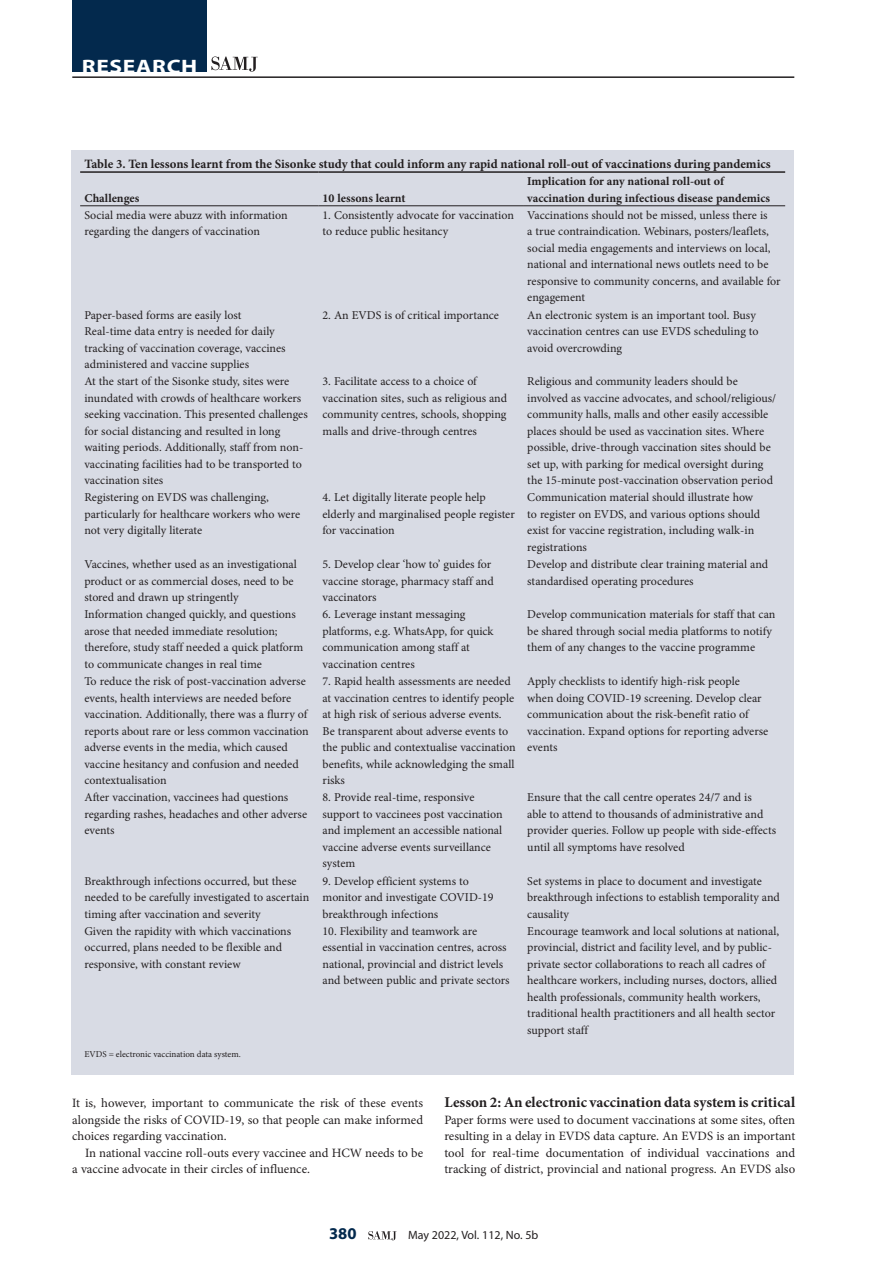
<style>
.page{position:relative;width:893px;height:1263px;background:#fff}
.page>*{position:absolute;margin:0;border:0;box-sizing:border-box;transform-origin:0 0}
.t1{font:700 19.5px "Myriad Pro";letter-spacing:.03em;color:#fff;scale:1.2 1}
.t2{font:700 16.5px "Myriad Pro";color:#03294d}
.C_HEAD{font:700 15px "Minion Pro";color:#231f20}
.BODY_TEXT_1ST_PARAGR{font:12.75px/16.5px "Minion Pro";color:#231f20;text-align:justify}
.TABLE_HEAD{font:700 12.75px "Minion Pro";color:#231f20}
.BODY_TEXT_INDENT{font:12.75px/16.5px "Minion Pro";color:#231f20}
.TABLE_COPY{font:12px/16.5px "Minion Pro";color:#231f20}
.TABLE_FIELD_NAME{font:700 12px/16.5px "Minion Pro";color:#231f20}
.t3{font:12px "Myriad Pro";color:#231f20}
.TABLE_FOOTNOTE{font:9px "Minion Pro";color:#231f20}
</style>
<div class="page">
<svg style="left:368px;top:1231px;width:29px;height:9px"></svg>
<hr style="left:72px;top:76px;width:722px;height:2px;background:#231f20">
<div style="left:72px;top:0;width:135px;height:72px;background:#03294d"></div>
<svg style="left:211px;top:57px;width:47px;height:15px"></svg>
<div style="left:72px;top:150px;width:722px;height:924px;background:#d8dbe4"></div>
<hr style="left:80px;top:205px;width:238px;height:1px;background:#231f20">
<hr style="left:318px;top:205px;width:205px;height:1px;background:#231f20">
<hr style="left:523px;top:205px;width:262px;height:1px;background:#231f20">
<hr style="left:80px;top:171px;width:238px;height:2px;background:#231f20">
<hr style="left:318px;top:171px;width:205px;height:2px;background:#231f20">
<hr style="left:523px;top:171px;width:262px;height:2px;background:#231f20">
<h1 class="t1" style="left:82px;top:54px;width:98px">RESEARCH</h1>
<p class="TABLE_HEAD" style="left:84px;top:155px;width:688px">Table 3. Ten lessons learnt from the Sisonke study that could inform any rapid national roll-out of vaccinations during pandemics</p>
<p class="TABLE_FIELD_NAME" style="left:84px;top:189px;width:57px">Challenges</p>
<p class="TABLE_FIELD_NAME" style="left:323px;top:189px;width:85px">10 lessons learnt</p>
<p class="TABLE_FIELD_NAME" style="left:527px;top:173px;width:244px">Implication for any national roll-out of vaccination during infectious disease pandemics</p>
<p class="TABLE_COPY" style="left:84px;top:207px;width:205px">Social media were abuzz with information regarding the dangers of vaccination</p>
<p class="TABLE_COPY" style="left:323px;top:207px;width:193px">1. Consistently advocate for vaccination to reduce public hesitancy</p>
<p class="TABLE_COPY" style="left:527px;top:207px;width:255px">Vaccinations should not be missed, unless there is<br>a true contraindication. Webinars, posters/leaflets, social media engagements and interviews on local, national and international news outlets need to be responsive to community concerns, and available for engagement</p>
<p class="TABLE_COPY" style="left:84px;top:306px;width:159px">Paper-based forms are easily lost</p>
<p class="TABLE_COPY" style="left:84px;top:323px;width:203px">Real-time data entry is needed for daily tracking of vaccination coverage, vaccines administered and vaccine supplies</p>
<p class="TABLE_COPY" style="left:323px;top:306px;width:178px">2. An EVDS is of critical importance</p>
<p class="TABLE_COPY" style="left:527px;top:306px;width:233px">An electronic system is an important tool. Busy vaccination centres can use EVDS scheduling to avoid overcrowding</p>
<p class="TABLE_COPY" style="left:84px;top:373px;width:225px">At the start of the Sisonke study, sites were inundated with crowds of healthcare workers seeking vaccination. This presented challenges for social distancing and resulted in long waiting periods. Additionally, staff from non&shy;vaccinating facilities had to be transported to vaccination sites</p>
<p class="TABLE_COPY" style="left:323px;top:373px;width:186px">3. Facilitate access to a choice of vaccination sites, such as religious and community centres, schools, shopping malls and drive-through centres</p>
<p class="TABLE_COPY" style="left:527px;top:373px;width:250px">Religious and community leaders should be involved as vaccine advocates, and school/religious/ community halls, malls and other easily accessible places should be used as vaccination sites. Where possible, drive-through vaccination sites should be set up, with parking for medical oversight during the 15-minute post-vaccination observation period</p>
<p class="TABLE_COPY" style="left:84px;top:489px;width:217px">Registering on EVDS was challenging, particularly for healthcare workers who were not very digitally literate</p>
<p class="TABLE_COPY" style="left:323px;top:489px;width:194px">4. Let digitally literate people help elderly and marginalised people register for vaccination</p>
<p class="TABLE_COPY" style="left:527px;top:489px;width:234px">Communication material should illustrate how to register on EVDS, and various options should exist for vaccine registration, including walk-in registrations</p>
<p class="TABLE_COPY" style="left:84px;top:556px;width:214px">Vaccines, whether used as an investigational product or as commercial doses, need to be stored and drawn up stringently</p>
<p class="TABLE_COPY" style="left:323px;top:556px;width:173px">5. Develop clear ‘how to’ guides for vaccine storage, pharmacy staff and vaccinators</p>
<p class="TABLE_COPY" style="left:527px;top:556px;width:242px">Develop and distribute clear training material and standardised operating procedures</p>
<p class="TABLE_COPY" style="left:84px;top:606px;width:220px">Information changed quickly, and questions arose that needed immediate resolution; therefore, study staff needed a quick platform to communicate changes in real time</p>
<p class="TABLE_COPY" style="left:323px;top:606px;width:173px">6. Leverage instant messaging platforms, e.g. WhatsApp, for quick communication among staff at vaccination centres</p>
<p class="TABLE_COPY" style="left:527px;top:606px;width:250px">Develop communication materials for staff that can be shared through social media platforms to notify them of any changes to the vaccine programme</p>
<p class="TABLE_COPY" style="left:84px;top:673px;width:226px">To reduce the risk of post-vaccination adverse events, health interviews are needed before vaccination. Additionally, there was a flurry of reports about rare or less common vaccination adverse events in the media, which caused vaccine hesitancy and confusion and needed contextualisation</p>
<p class="TABLE_COPY" style="left:323px;top:673px;width:193px">7. Rapid health assessments are needed at vaccination centres to identify people at high risk of serious adverse events.</p>
<p class="TABLE_COPY" style="left:527px;top:673px;width:243px">Apply checklists to identify high-risk people when doing COVID‑19 screening. Develop clear communication about the risk-benefit ratio of vaccination. Expand options for reporting adverse events</p>
<p class="TABLE_COPY" style="left:323px;top:723px;width:195px">Be transparent about adverse events to the public and contextualise vaccination benefits, while acknowledging the small risks</p>
<p class="TABLE_COPY" style="left:84px;top:789px;width:224px">After vaccination, vaccinees had questions regarding rashes, headaches and other adverse events</p>
<p class="TABLE_COPY" style="left:323px;top:789px;width:182px">8. Provide real-time, responsive support to vaccinees post vaccination and implement an accessible national vaccine adverse events surveillance system</p>
<p class="TABLE_COPY" style="left:527px;top:789px;width:250px">Ensure that the call centre operates 24/7 and is<br>able to attend to thousands of administrative and provider queries. Follow up people with side-effects until all symptoms have resolved</p>
<p class="TABLE_COPY" style="left:84px;top:873px;width:226px">Breakthrough infections occurred, but these needed to be carefully investigated to ascertain timing after vaccination and severity</p>
<p class="TABLE_COPY" style="left:323px;top:873px;width:173px">9. Develop efficient systems to monitor and investigate COVID‑19 breakthrough infections</p>
<p class="TABLE_COPY" style="left:527px;top:873px;width:254px">Set systems in place to document and investigate breakthrough infections to establish temporality and causality</p>
<p class="TABLE_COPY" style="left:84px;top:923px;width:208px">Given the rapidity with which vaccinations occurred, plans needed to be flexible and responsive, with constant review</p>
<p class="TABLE_COPY" style="left:323px;top:923px;width:189px">10. Flexibility and teamwork are essential in vaccination centres, across national, provincial and district levels and between public and private sectors</p>
<p class="TABLE_COPY" style="left:527px;top:923px;width:253px">Encourage teamwork and local solutions at national, provincial, district and facility level, and by public&shy;private sector collaborations to reach all cadres of healthcare workers, including nurses, doctors, allied health professionals, community health workers, traditional health practitioners and all health sector support staff</p>
<p class="TABLE_FOOTNOTE" style="left:84px;top:1048px;width:158px">EVDS = electronic vaccination data system.</p>
<p class="BODY_TEXT_1ST_PARAGR" style="left:72px;top:1095px;width:352px">It is, however, important to communicate the risk of these events alongside the risks of COVID‑19, so that people can make informed choices regarding vaccination.</p>
<p class="BODY_TEXT_INDENT" style="left:72px;top:1144px;width:352px;text-indent:13px">In national vaccine roll-outs every vaccinee and HCW needs to be a vaccine advocate in their circles of influence.</p>
<h3 class="C_HEAD" style="left:444px;top:1092px;width:352px">Lesson 2: An electronic vaccination data system is critical</h3>
<p class="BODY_TEXT_1ST_PARAGR" style="left:444px;top:1111px;width:352px">Paper forms were used to document vaccinations at some sites, often resulting in a delay in EVDS data capture. An EVDS is an important tool for real-time documentation of individual vaccinations and tracking of district, provincial and national progress. An EVDS also</p>
<h2 class="t2" style="left:329px;top:1223px;width:29px">380</h2>
<p class="t3" style="left:408px;top:1228px;width:132px">May 2022, Vol. 112, No. 5b</p>
</div>
